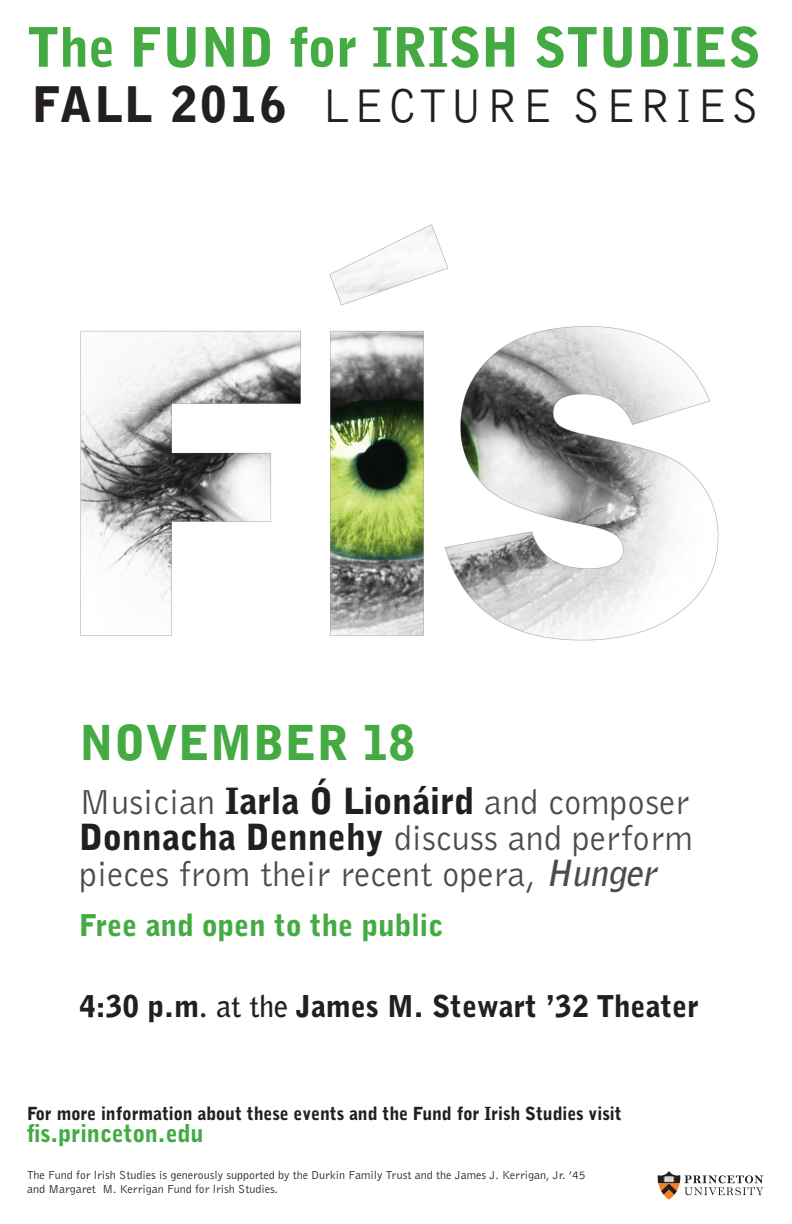
<style>
.page{position:relative;width:792px;height:1224px;background:#fff}
.page>*{position:absolute;margin:0;border:0;box-sizing:border-box;transform-origin:0 0}
.t1{font:900 54.1px "Bell Gothic";color:#44aa42}
.t2{font:49px "Bell Gothic BT";letter-spacing:.06em;color:#231f20}
.t3{font:900 48px "Bell Gothic BT";color:#44aa42}
.t4{font:36px/36px "Bell Gothic BT";color:#4b4c4d;text-align:justify}
.t5{font:900 30px "Bell Gothic BT";color:#231f20}
.t6{font:900 30px "Bell Gothic BT";color:#44aa42}
.t7{font:900 24px "Bell Gothic BT";color:#44aa42}
.t8{font:900 18px "Bell Gothic BT";color:#231f20}
.t9{font:12px/14px "Bell Gothic BT";color:#231f20}
.s1{font-weight:900}
.s2{font-weight:900;color:#231f20}
.s3{font-weight:700;font-style:italic}
.s4{font-weight:700}
</style>
<div class="page">
<img style="left:80px;top:224px;width:639px;height:417px">
<svg style="left:658px;top:1171px;width:106px;height:29px"></svg>
<h1 class="t1" style="left:27px;top:16px;width:735px">The FUND for IRISH STUDIES</h1>
<h2 class="t2" style="left:32px;top:75px;width:729px"><span class="s1">FALL 2016</span> LECTURE SERIES</h2>
<h3 class="t3" style="left:79px;top:713px;width:337px">NOVEMBER 18</h3>
<h3 class="t4" style="left:79px;top:783px;width:615px">Musician <span class="s2">Iarla Ó Lionáird</span> and composer <span class="s2">Donnacha Dennehy</span> discuss and perform pieces from their recent opera, <span class="s3">Hunger</span></h3>
<h3 class="t6" style="left:79px;top:907px;width:365px">Free and open to the public</h3>
<h3 class="t5" style="left:79px;top:988px;width:621px">4:30 p.m<span class="s4">. at the</span> James M. Stewart ’32 Theater</h3>
<h3 class="t8" style="left:27px;top:1103px;width:596px">For more information about these events and the Fund for Irish Studies visit</h3>
<h3 class="t7" style="left:27px;top:1119px;width:178px">fis.princeton.edu</h3>
<p class="t9" style="left:27px;top:1168px;width:560px">The Fund for lrish Studies is generously supported by the Durkin Family Trust and the James J. Kerrigan, Jr. ’45 and Margaret M. Kerrigan Fund for lrish Studies.</p>
</div>
